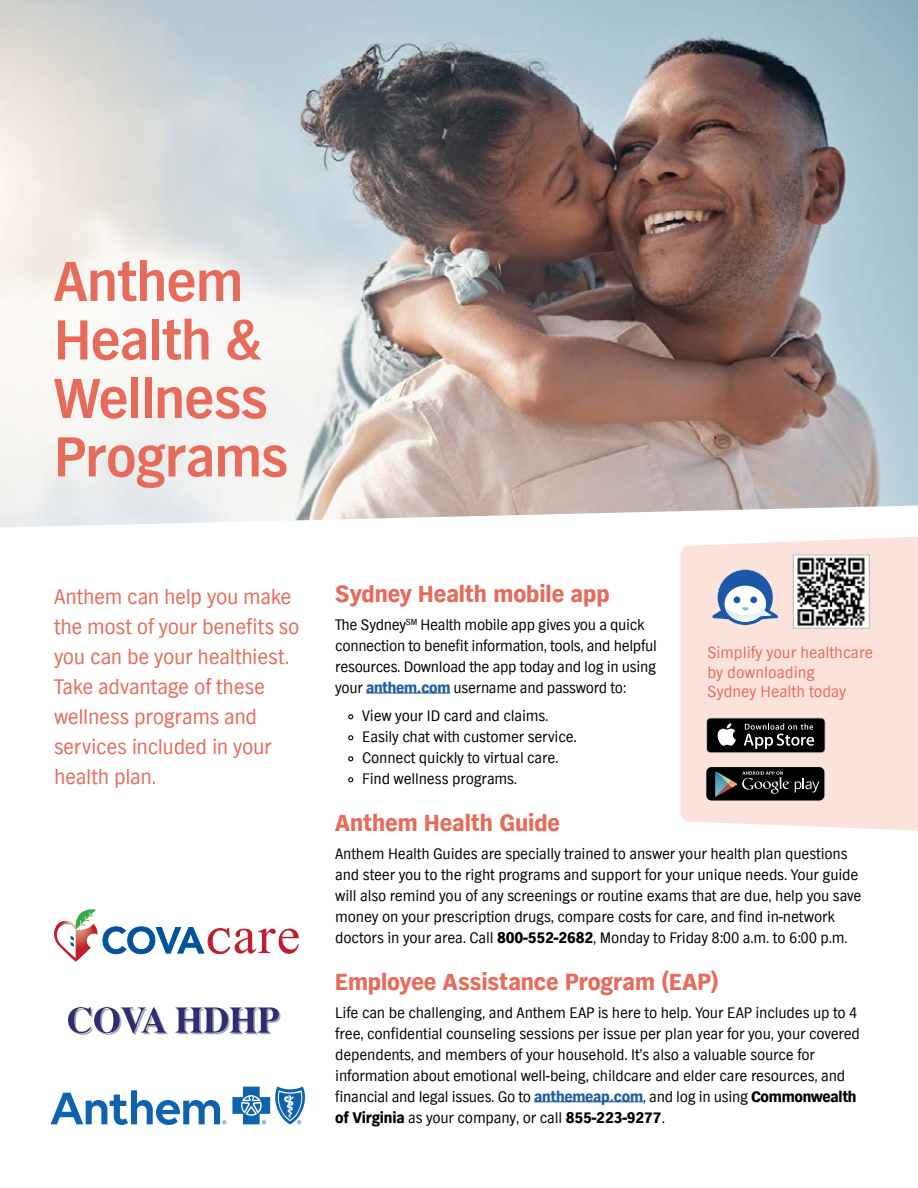
<style>
.page{position:relative;width:918px;height:1188px;background:#fff}
.page>*{position:absolute;margin:0;border:0;box-sizing:border-box;transform-origin:0 0}
.t1{font:700 58.5px/58.5px "TV Nord EF";letter-spacing:-.02em;color:#e66b5b}
.t2{font:900 24px "TV Nord EF";letter-spacing:-.005em;color:#e66b5b}
.t3{font:21.75px/30px "TV Nord EF";letter-spacing:-.015em;color:#e66b5b}
.t4{font:16.5px/19.5px "TV Nord EF";color:#e66b5b}
.t5{font:15.75px/21px "TV Nord EF";letter-spacing:-.01em;color:#000}
.s1{font-weight:900;color:#215e9e}
.s2{font-weight:700;font-size:12px}
.s3{font-weight:900}
</style>
<div class="page">
<img style="left:0;top:0;width:918px;height:527px">
<hr style="left:366px;top:692px;width:84px;height:2px;background:#215e9e">
<hr style="left:534px;top:1101px;width:109px;height:1px;background:#215e9e">
<div style="left:680px;top:536px;width:238px;height:295px;background:#fbe3db"></div>
<svg style="left:712px;top:569px;width:66px;height:56px"></svg>
<img style="left:795px;top:556px;width:73px;height:71px">
<div style="left:793px;top:554px;width:77px;height:75px;border:1px solid #bcbec0"></div>
<svg style="left:706px;top:718px;width:119px;height:35px"></svg>
<div style="left:707px;top:719px;width:118px;height:33px;background:#000101;border-radius:3px"></div>
<svg style="left:717px;top:723px;width:19px;height:23px"></svg>
<svg style="left:744px;top:724px;width:70px;height:25px"></svg>
<div style="left:706px;top:767px;width:118px;height:34px;background:#000;border-radius:5px"></div>
<svg style="left:715px;top:771px;width:104px;height:26px"></svg>
<svg style="left:54px;top:909px;width:245px;height:53px"></svg>
<svg style="left:68px;top:1007px;width:100px;height:28px"></svg>
<svg style="left:176px;top:1007px;width:104px;height:27px"></svg>
<svg style="left:51px;top:1086px;width:254px;height:39px"></svg>
<h1 class="t1" style="left:54px;top:254px;width:235px">Anthem<br>Health &amp;<br>Wellness<br>Programs</h1>
<h3 class="t3" style="left:54px;top:582px;width:247px">Anthem can help you make the most of your benefits so you can be your healthiest.<br>Take advantage of these wellness programs and services included in your health plan.</h3>
<h2 class="t2" style="left:335px;top:580px;width:276px">Sydney Health mobile app</h2>
<p class="t5" style="left:335px;top:615px;width:323px">The Sydney<sup>SM</sup> Health mobile app gives you a quick connection to benefit information, tools, and helpful resources. Download the app today and log in using your <span class="s1">anthem.com</span> username and password to:</p>
<p class="t5" style="left:349px;top:705px;width:201px"><span class="s2">•</span> View your ID card and claims.</p>
<p class="t5" style="left:349px;top:726px;width:230px"><span class="s2">•</span> Easily chat with customer service.</p>
<p class="t5" style="left:349px;top:747px;width:211px"><span class="s2">•</span> Connect quickly to virtual care.</p>
<p class="t5" style="left:349px;top:768px;width:170px"><span class="s2">•</span> Find wellness programs.</p>
<h2 class="t2" style="left:335px;top:809px;width:226px">Anthem Health Guide</h2>
<p class="t5" style="left:335px;top:843px;width:528px">Anthem Health Guides are specially trained to answer your health plan questions and steer you to the right programs and support for your unique needs. Your guide will also remind you of any screenings or routine exams that are due, help you save money on your prescription drugs, compare costs for care, and find in-network doctors in your area. Call <span class="s3">800-552-2682</span>, Monday to Friday 8:00 a.m. to 6:00 p.m.</p>
<h2 class="t2" style="left:335px;top:968px;width:385px">Employee Assistance Program (EAP)</h2>
<p class="t5" style="left:335px;top:1002px;width:526px">Life can be challenging, and Anthem EAP is here to help. Your EAP includes up to 4 free, confidential counseling sessions per issue per plan year for you, your covered dependents, and members of your household. It’s also a valuable source for information about emotional well-being, childcare and elder care resources, and financial and legal issues. Go to <span class="s1">anthemeap.com</span>, and log in using <span class="s3">Commonwealth of Virginia</span> as your company, or call <span class="s3">855-223-9277</span>.</p>
<p class="t4" style="left:707px;top:643px;width:167px">Simplify your healthcare by downloading<br>Sydney Health today</p>
</div>
